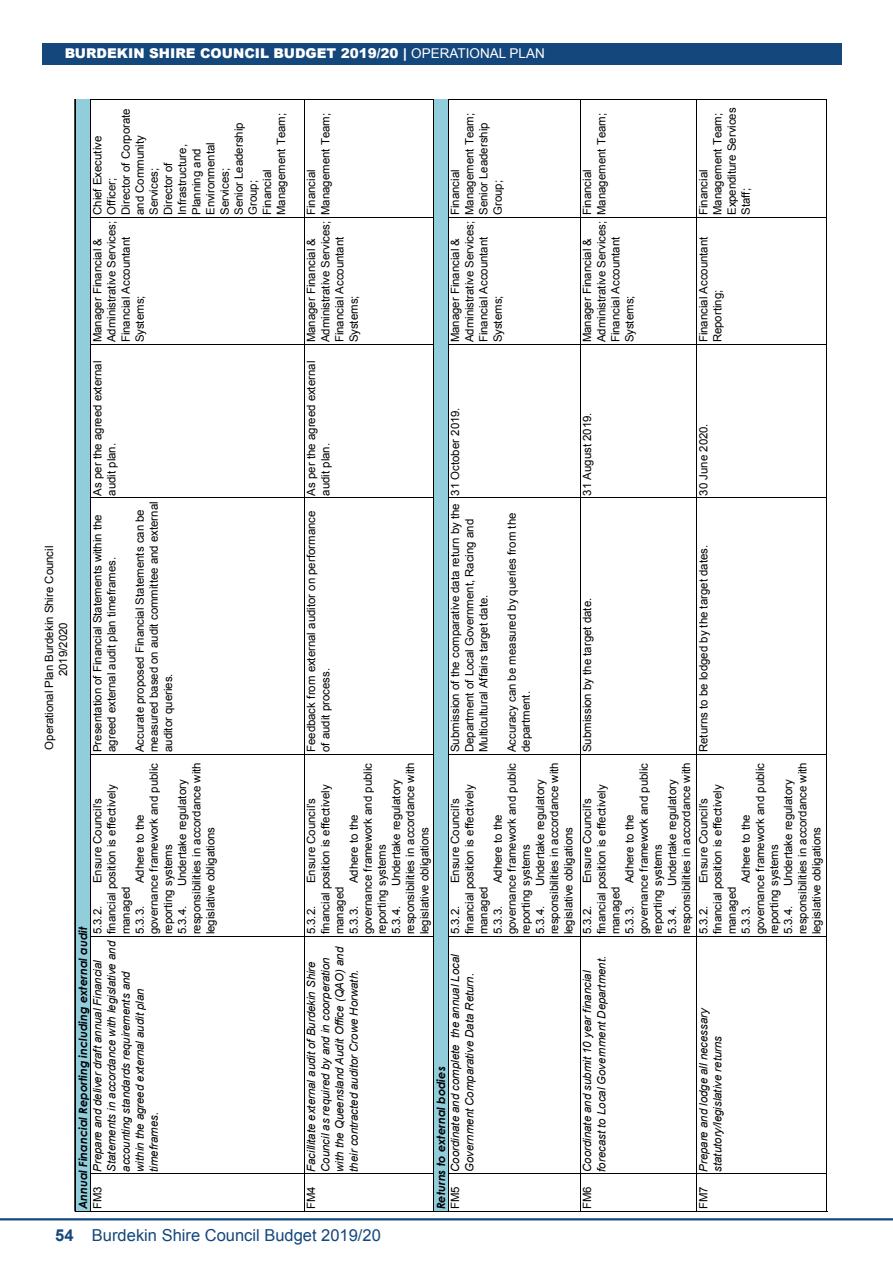
<style>
.page{position:relative;width:893px;height:1263px;background:#fff}
.page>*{position:absolute;margin:0;border:0;box-sizing:border-box;transform-origin:0 0}
.t1{font:16.5px "Arial";color:#14477b}
.t2{font:900 13.5px "Arial";color:#fff}
.t3{font:11.4px/14.1px "Arial";color:#000}
.t4{font:italic 11.4px/14.1px "Arial";color:#000}
.t5{font:italic 700 11.4px "Century Gothic";color:#000}
.s1{font-weight:400}
.s2{font-weight:700}
</style>
<div class="page">
<hr style="left:0;top:1218px;width:893px;height:2px;background:#14477b">
<div style="left:43px;top:43px;width:799px;height:21px;background:#14477b"></div>
<div style="left:76px;top:100px;width:14px;height:1111px;background:#92cddc"></div>
<div style="left:433px;top:100px;width:15px;height:1111px;background:#92cddc"></div>
<hr style="left:91px;top:1173px;width:343px;height:1px;background:#000">
<hr style="left:91px;top:936px;width:343px;height:1px;background:#000">
<hr style="left:91px;top:754px;width:343px;height:1px;background:#000">
<hr style="left:91px;top:497px;width:343px;height:1px;background:#000">
<hr style="left:91px;top:344px;width:343px;height:1px;background:#000">
<hr style="left:91px;top:217px;width:343px;height:1px;background:#000">
<hr style="left:91px;top:99px;width:343px;height:1px;background:#000">
<hr style="left:75px;top:1211px;width:752px;height:1px;background:#000">
<hr style="left:449px;top:1173px;width:378px;height:1px;background:#000">
<hr style="left:449px;top:936px;width:378px;height:1px;background:#000">
<hr style="left:449px;top:754px;width:378px;height:1px;background:#000">
<hr style="left:449px;top:497px;width:378px;height:1px;background:#000">
<hr style="left:449px;top:344px;width:378px;height:1px;background:#000">
<hr style="left:449px;top:217px;width:378px;height:1px;background:#000">
<hr style="left:449px;top:99px;width:378px;height:1px;background:#000">
<hr style="left:75px;top:100px;width:1px;height:1111px;background:#000">
<hr style="left:90px;top:99px;width:1px;height:1112px;background:#000">
<hr style="left:304px;top:99px;width:1px;height:1112px;background:#000">
<hr style="left:433px;top:99px;width:1px;height:1112px;background:#000">
<hr style="left:448px;top:99px;width:1px;height:1112px;background:#000">
<hr style="left:580px;top:99px;width:1px;height:1112px;background:#000">
<hr style="left:696px;top:99px;width:1px;height:1112px;background:#000">
<hr style="left:826px;top:99px;width:1px;height:1112px;background:#000">
<p class="t2" style="left:65px;top:44px;width:482px">BURDEKIN SHIRE COUNCIL BUDGET 2019/20 | <span class="s1">OPERATIONAL PLAN</span></p>
<p class="t3" style="left:42px;top:750px;width:205px;text-align:center;rotate:-90deg">Operational Plan Burdekin Shire Council<br>2019/2020</p>
<p class="t3" style="left:90px;top:215px;width:108px;rotate:-90deg">Chief Executive<br>Officer;<br>Director of Corporate and Community<br>Services;<br>Director of<br>Infrastructure,<br>Planning and<br>Environmental<br>Services;<br>Senior Leadership<br>Group;<br>Financial<br>Management Team;</p>
<p class="t3" style="left:90px;top:342px;width:123px;rotate:-90deg">Manager Financial &amp;<br>Administrative Services;<br>Financial Accountant<br>Systems;</p>
<p class="t3" style="left:90px;top:496px;width:136px;rotate:-90deg">As per the agreed external audit plan.</p>
<p class="t3" style="left:90px;top:752px;width:239px;rotate:-90deg">Presentation of Financial Statements within the agreed external audit plan timeframes.</p>
<p class="t3" style="left:133px;top:752px;width:252px;rotate:-90deg">Accurate proposed Financial Statements can be measured based on audit committee and external auditor queries.</p>
<p class="t3" style="left:175px;top:934px;width:173px;text-indent:48px;rotate:-90deg">Undertake regulatory responsibilities in accordance with legislative obligations</p>
<p class="t3" style="left:133px;top:934px;width:173px;text-indent:51px;rotate:-90deg">Adhere to the governance framework and public reporting systems<br>5.3.4.</p>
<p class="t3" style="left:90px;top:934px;width:151px;text-indent:51px;rotate:-90deg">Ensure Council’s financial position is effectively managed<br>5.3.3.</p>
<p class="t3" style="left:90px;top:934px;width:30px;rotate:-90deg">5.3.2.</p>
<p class="t5" style="left:74px;top:1209px;width:284px;rotate:-90deg">Annual Financial Reporting including external audit</p>
<p class="t4" style="left:91px;top:1172px;width:233px;rotate:-90deg">Prepare and deliver draft annual Financial Statements in accordance with legislative and accounting standards requirements and within the agreed external audit plan timeframes.</p>
<p class="t3" style="left:90px;top:1209px;width:24px;rotate:-90deg">FM3</p>
<p class="t3" style="left:304px;top:215px;width:104px;rotate:-90deg">Financial<br>Management Team;</p>
<p class="t3" style="left:304px;top:342px;width:123px;rotate:-90deg">Manager Financial &amp;<br>Administrative Services;<br>Financial Accountant<br>Systems;</p>
<p class="t3" style="left:304px;top:496px;width:136px;rotate:-90deg">As per the agreed external audit plan.</p>
<p class="t3" style="left:304px;top:752px;width:243px;rotate:-90deg">Feedback from external auditor on performance of audit process.</p>
<p class="t3" style="left:389px;top:934px;width:173px;text-indent:48px;rotate:-90deg">Undertake regulatory responsibilities in accordance with legislative obligations</p>
<p class="t3" style="left:347px;top:934px;width:173px;text-indent:51px;rotate:-90deg">Adhere to the governance framework and public reporting systems<br>5.3.4.</p>
<p class="t3" style="left:304px;top:934px;width:151px;text-indent:51px;rotate:-90deg">Ensure Council’s financial position is effectively managed<br>5.3.3.</p>
<p class="t3" style="left:304px;top:934px;width:30px;rotate:-90deg">5.3.2.</p>
<p class="t3" style="left:448px;top:215px;width:104px;rotate:-90deg">Financial<br>Management Team;<br>Senior Leadership<br>Group;</p>
<p class="t3" style="left:448px;top:342px;width:123px;rotate:-90deg">Manager Financial &amp;<br>Administrative Services;<br>Financial Accountant<br>Systems;</p>
<p class="t3" style="left:448px;top:496px;width:90px;rotate:-90deg">31 October 2019.</p>
<p class="t3" style="left:448px;top:752px;width:250px;rotate:-90deg">Submission of the comparative data return by the<br>Department of Local Government, Racing and<br>Multicultural Affairs target date.</p>
<p class="t3" style="left:505px;top:752px;width:241px;rotate:-90deg">Accuracy can be measured by queries from the department.</p>
<p class="t3" style="left:533px;top:934px;width:173px;text-indent:48px;rotate:-90deg">Undertake regulatory responsibilities in accordance with legislative obligations</p>
<p class="t3" style="left:491px;top:934px;width:173px;text-indent:51px;rotate:-90deg">Adhere to the governance framework and public reporting systems<br>5.3.4.</p>
<p class="t3" style="left:448px;top:934px;width:151px;text-indent:51px;rotate:-90deg">Ensure Council’s financial position is effectively managed<br>5.3.3.</p>
<p class="t3" style="left:448px;top:934px;width:30px;rotate:-90deg">5.3.2.</p>
<p class="t4" style="left:304px;top:1172px;width:227px;rotate:-90deg">Facillitate external audit of Burdekin Shire Council as required by and in coorperation with the Queensland Audit Office (QAO) and their contracted auditor Crowe Horwath.</p>
<p class="t3" style="left:304px;top:1209px;width:24px;rotate:-90deg">FM4</p>
<p class="t4" style="left:448px;top:1172px;width:219px;rotate:-90deg">Coordinate and complete the annual Local<br>Government Comparative Data Return.</p>
<p class="t5" style="left:432px;top:1209px;width:144px;rotate:-90deg">Returns to external bodies</p>
<p class="t3" style="left:448px;top:1209px;width:24px;rotate:-90deg">FM5</p>
<h1 class="t1" style="left:55px;top:1224px;width:327px"><span class="s2">54</span> Burdekin Shire Council Budget 2019/20</h1>
<p class="t3" style="left:580px;top:215px;width:104px;rotate:-90deg">Financial<br>Management Team;</p>
<p class="t3" style="left:580px;top:342px;width:123px;rotate:-90deg">Manager Financial &amp;<br>Administrative Services;<br>Financial Accountant<br>Systems;</p>
<p class="t3" style="left:580px;top:496px;width:85px;rotate:-90deg">31 August 2019.</p>
<p class="t3" style="left:580px;top:752px;width:156px;rotate:-90deg">Submission by the target date.</p>
<p class="t3" style="left:696px;top:215px;width:109px;rotate:-90deg">Financial<br>Management Team;<br>Expenditure Services<br>Staff;</p>
<p class="t3" style="left:696px;top:342px;width:107px;rotate:-90deg">Financial Accountant<br>Reporting;</p>
<p class="t3" style="left:696px;top:496px;width:74px;rotate:-90deg">30 June 2020.</p>
<p class="t3" style="left:696px;top:752px;width:209px;rotate:-90deg">Returns to be lodged by the target dates.</p>
<p class="t3" style="left:665px;top:934px;width:173px;text-indent:48px;rotate:-90deg">Undertake regulatory responsibilities in accordance with</p>
<p class="t3" style="left:781px;top:934px;width:173px;text-indent:48px;rotate:-90deg">Undertake regulatory responsibilities in accordance with legislative obligations</p>
<p class="t3" style="left:739px;top:934px;width:173px;text-indent:51px;rotate:-90deg">Adhere to the governance framework and public reporting systems<br>5.3.4.</p>
<p class="t3" style="left:623px;top:934px;width:173px;text-indent:51px;rotate:-90deg">Adhere to the governance framework and public reporting systems<br>5.3.4.</p>
<p class="t3" style="left:580px;top:934px;width:151px;text-indent:51px;rotate:-90deg">Ensure Council’s financial position is effectively managed<br>5.3.3.</p>
<p class="t3" style="left:696px;top:934px;width:151px;text-indent:51px;rotate:-90deg">Ensure Council’s financial position is effectively managed<br>5.3.3.</p>
<p class="t3" style="left:580px;top:934px;width:30px;rotate:-90deg">5.3.2.</p>
<p class="t3" style="left:696px;top:934px;width:30px;rotate:-90deg">5.3.2.</p>
<p class="t4" style="left:580px;top:1172px;width:217px;rotate:-90deg">Coordinate and submit 10 year financial forecast to Local Government Department.</p>
<p class="t3" style="left:580px;top:1209px;width:24px;rotate:-90deg">FM6</p>
<p class="t4" style="left:697px;top:1172px;width:166px;rotate:-90deg">Prepare and lodge all necessary statutory/legislative returns</p>
<p class="t3" style="left:696px;top:1209px;width:24px;rotate:-90deg">FM7</p>
</div>
